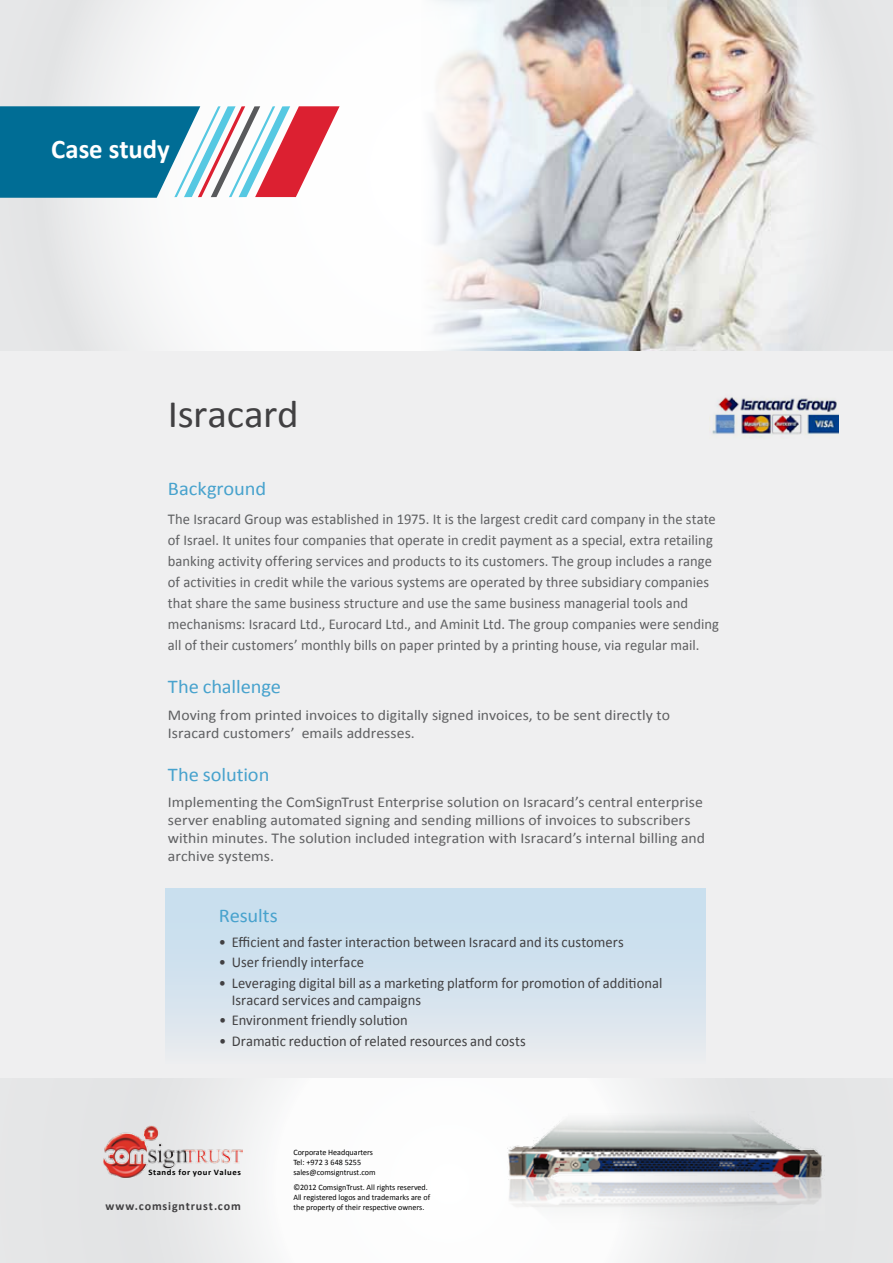
<style>
.page{position:relative;width:893px;height:1263px;background:#efeff0}
.page>*{position:absolute;margin:0;border:0;box-sizing:border-box;transform-origin:0 0}
.t1{font:39px "Calibri";letter-spacing:-.01em;color:#414042;scale:1.05 1}
.t2{font:700 27px "Calibri";color:#fff}
.t3{font:19.5px "Calibri";letter-spacing:-.005em;color:#47a2cd;scale:1.05 1}
.t4{font:15px/21px "Calibri";color:#5f6062}
.t5{font:15px/18px "Calibri";color:#5f6062;scale:1.05 1}
.t6{font:15px/16.5px "Calibri";letter-spacing:.005em;color:#414042}
.t7{font:700 12px "Calibri";letter-spacing:.07em;color:#414042}
.t8{font:700 8.4px "Calibri";letter-spacing:.06em;color:#000;scale:1.05 1}
.t9{font:8.25px/9.9px "Calibri";color:#000}
</style>
<div class="page">
<svg style="left:10px;top:0;width:880px;height:351px"></svg>
<svg style="left:42px;top:1078px;width:814px;height:185px"></svg>
<img style="left:102px;top:1124px;width:141px;height:53px">
<img style="left:508px;top:1111px;width:317px;height:120px">
<svg style="left:0;top:106px;width:287px;height:92px"></svg>
<div style="left:166px;top:889px;width:540px;height:182px;background:linear-gradient(to bottom,#c2dcee,#e9ebef)"></div>
<img style="left:709px;top:397px;width:130px;height:40px">
<img style="left:287px;top:0;width:552px;height:351px">
<h2 class="t2" style="left:51px;top:129px;width:120px">Case study</h2>
<h1 class="t1" style="left:168px;top:387px;width:126px">Isracard</h1>
<h3 class="t3" style="left:168px;top:475px;width:95px">Background</h3>
<p class="t4" style="left:168px;top:509px;width:553px">The Isracard Group was established in 1975. It is the largest credit card company in the state of Israel. It unites four companies that operate in credit payment as a special, extra retailing banking activity offering services and products to its customers. The group includes a range of activities in credit while the various systems are operated by three subsidiary companies that share the same business structure and use the same business managerial tools and mechanisms: Isracard Ltd., Eurocard Ltd., and Aminit Ltd. The group companies were sending all of their customers’ monthly bills on paper printed by a printing house, via regular mail.</p>
<h3 class="t3" style="left:168px;top:673px;width:109px">The challenge</h3>
<p class="t5" style="left:168px;top:705px;width:480px">Moving from printed invoices to digitally signed invoices, to be sent directly to<br>Isracard customers’ emails addresses.</p>
<h3 class="t3" style="left:168px;top:760px;width:98px">The solution</h3>
<p class="t5" style="left:168px;top:793px;width:513px">Implementing the ComSignTrust Enterprise solution on Isracard’s central enterprise server enabling automated signing and sending millions of invoices to subscribers within minutes. The solution included integration with Isracard’s internal billing and archive systems.</p>
<h3 class="t3" style="left:219px;top:901px;width:58px">Results</h3>
<p class="t6" style="left:219px;top:933px;width:406px">• Efficient and faster interaction between Isracard and its customers</p>
<p class="t6" style="left:219px;top:954px;width:147px">• User friendly interface</p>
<p class="t6" style="left:232px;top:974px;width:432px;text-indent:-13px">• Leveraging digital bill as a marketing platform for promotion of additional<br>Isracard services and campaigns</p>
<p class="t6" style="left:219px;top:1012px;width:190px">• Environment friendly solution</p>
<p class="t6" style="left:219px;top:1032px;width:308px">• Dramatic reduction of related resources and costs</p>
<p class="t8" style="left:148px;top:1166px;width:90px">Stands for your Values</p>
<p class="t7" style="left:106px;top:1197px;width:137px">www.comsigntrust.com</p>
<p class="t9" style="left:293px;top:1147px;width:84px">Corporate Headquarters<br>Tel: +972 3 648 5255 sales@comsigntrust.com</p>
<p class="t9" style="left:293px;top:1182px;width:138px">©2012 ComsignTrust. All rights reserved.<br>All registered logos and trademarks are of the property of their respective owners.</p>
</div>
